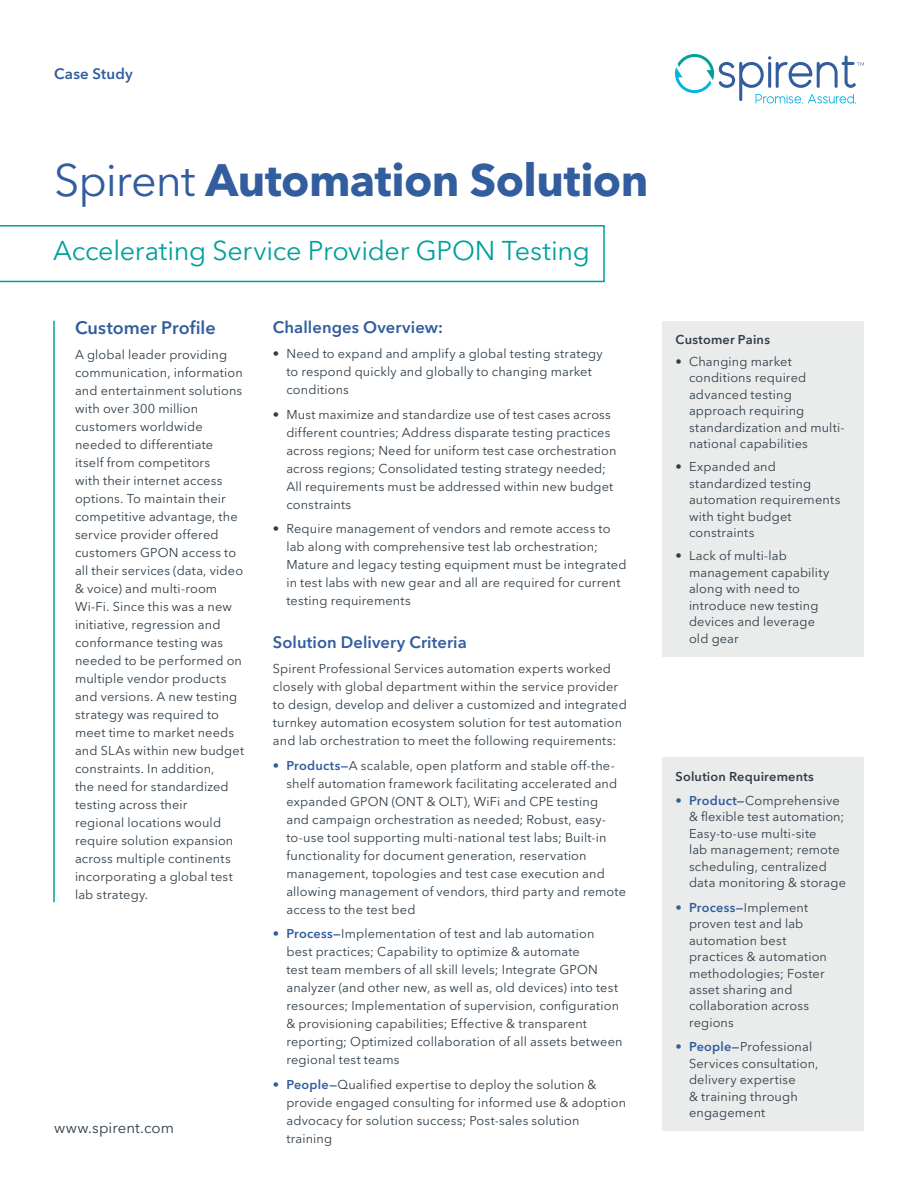
<style>
.page{position:relative;width:918px;height:1188px;background:#fff}
.page>*{position:absolute;margin:0;border:0;box-sizing:border-box;transform-origin:0 0}
.t1{font:700 45px "Avenir Next LT Pro";letter-spacing:-.015em;color:#325d9e}
.t2{font:27px "Avenir Next LT Pro";letter-spacing:-.01em;color:#00a19c}
.t3{font:600 18px "Avenir Next LT Pro";color:#325d9e}
.t4{font:600 16.5px "Avenir Next LT Pro";letter-spacing:.005em;color:#325d9e}
.t5{font:15px "Avenir Next LT Pro";letter-spacing:.005em;color:#303e49}
.t6{font:600 15px "Avenir Next LT Pro";letter-spacing:.015em;color:#325d9e}
.t7{font:12.75px/18px "Avenir Next LT Pro";letter-spacing:.01em;color:#303e49}
.t8{font:600 12.75px "Avenir Next LT Pro";letter-spacing:.015em;color:#303e49}
.s1{font-weight:400}
.s2{font-weight:600;color:#325d9e}
</style>
<div class="page">
<svg style="left:675px;top:54px;width:189px;height:50px"></svg>
<svg style="left:0;top:225px;width:605px;height:57px"></svg>
<hr style="left:53px;top:321px;width:2px;height:581px;background:#00a19c">
<div style="left:662px;top:321px;width:202px;height:335px;background:#eaecec"></div>
<div style="left:662px;top:758px;width:202px;height:373px;background:#eaecec"></div>
<p class="t6" style="left:54px;top:65px;width:80px">Case Study</p>
<h1 class="t1" style="left:54px;top:153px;width:596px"><span class="s1">Spirent</span> Automation Solution</h1>
<h2 class="t2" style="left:53px;top:235px;width:538px">Accelerating Service Provider GPON Testing</h2>
<h3 class="t3" style="left:75px;top:317px;width:142px">Customer Profile</h3>
<p class="t7" style="left:75px;top:346px;width:171px">A global leader providing communication, information and entertainment solutions with over 300 million customers worldwide needed to differentiate itself from competitors<br>with their internet access options. To maintain their competitive advantage, the service provider offered customers GPON access to all their services (data, video &amp; voice) and multi-room<br>Wi-Fi. Since this was a new initiative, regression and conformance testing was needed to be performed on multiple vendor products and versions. A new testing strategy was required to meet time to market needs and SLAs within new budget constraints. In addition,<br>the need for standardized testing across their<br>regional locations would require solution expansion across multiple continents incorporating a global test lab strategy.</p>
<p class="t5" style="left:54px;top:1119px;width:122px">www.spirent.com</p>
<p class="t4" style="left:273px;top:317px;width:172px">Challenges Overview:</p>
<p class="t7" style="left:286px;top:345px;width:318px;text-indent:-14px">• Need to expand and amplify a global testing strategy to respond quickly and globally to changing market conditions</p>
<p class="t7" style="left:286px;top:405px;width:332px;text-indent:-14px">• Must maximize and standardize use of test cases across different countries; Address disparate testing practices across regions; Need for uniform test case orchestration across regions; Consolidated testing strategy needed; All requirements must be addressed within new budget constraints</p>
<p class="t7" style="left:286px;top:520px;width:342px;text-indent:-14px">• Require management of vendors and remote access to lab along with comprehensive test lab orchestration; Mature and legacy testing equipment must be integrated in test labs with new gear and all are required for current testing requirements</p>
<p class="t4" style="left:273px;top:633px;width:195px">Solution Delivery Criteria</p>
<p class="t7" style="left:273px;top:660px;width:355px">Spirent Professional Services automation experts worked closely with global department within the service provider to design, develop and deliver a customized and integrated turnkey automation ecosystem solution for test automation and lab orchestration to meet the following requirements:</p>
<p class="t7" style="left:286px;top:756px;width:341px;text-indent:-14px"><span class="s2">• Products—</span>A scalable, open platform and stable off-the&shy;shelf automation framework facilitating accelerated and expanded GPON (ONT &amp; OLT), WiFi and CPE testing<br>and campaign orchestration as needed; Robust, easy&shy;to-use tool supporting multi-national test labs; Built-in functionality for document generation, reservation management, topologies and test case execution and allowing management of vendors, third party and remote access to the test bed</p>
<p class="t7" style="left:286px;top:925px;width:338px;text-indent:-14px"><span class="s2">• Process—</span>Implementation of test and lab automation best practices; Capability to optimize &amp; automate<br>test team members of all skill levels; Integrate GPON analyzer (and other new, as well as, old devices) into test resources; Implementation of supervision, configuration &amp; provisioning capabilities; Effective &amp; transparent reporting; Optimized collaboration of all assets between regional test teams</p>
<p class="t7" style="left:286px;top:1075px;width:341px;text-indent:-14px"><span class="s2">• People—</span>Qualified expertise to deploy the solution &amp; provide engaged consulting for informed use &amp; adoption advocacy for solution success; Post-sales solution training</p>
<p class="t8" style="left:676px;top:332px;width:96px">Customer Pains</p>
<p class="t7" style="left:689px;top:353px;width:157px;line-height:16.5px;text-indent:-14px">• Changing market conditions required advanced testing approach requiring standardization and multi&shy;national capabilities</p>
<p class="t7" style="left:689px;top:459px;width:153px;line-height:16.5px;text-indent:-14px">• Expanded and standardized testing automation requirements with tight budget constraints</p>
<p class="t7" style="left:689px;top:548px;width:142px;line-height:16.5px;text-indent:-14px">• Lack of multi-lab management capability along with need to introduce new testing devices and leverage old gear</p>
<p class="t8" style="left:676px;top:769px;width:140px">Solution Requirements</p>
<p class="t7" style="left:689px;top:792px;width:158px;line-height:16.5px;text-indent:-14px"><span class="s2">• Product—</span>Comprehensive &amp; flexible test automation;<br>Easy-to-use multi-site<br>lab management; remote scheduling, centralized data monitoring &amp; storage</p>
<p class="t7" style="left:689px;top:899px;width:139px;line-height:16.5px;text-indent:-14px"><span class="s2">• Process—</span>Implement proven test and lab automation best practices &amp; automation methodologies; Foster asset sharing and collaboration across regions</p>
<p class="t7" style="left:689px;top:1039px;width:131px;line-height:16.5px;text-indent:-14px"><span class="s2">• People—</span>Professional<br>Services consultation, delivery expertise<br>&amp; training through engagement</p>
</div>
